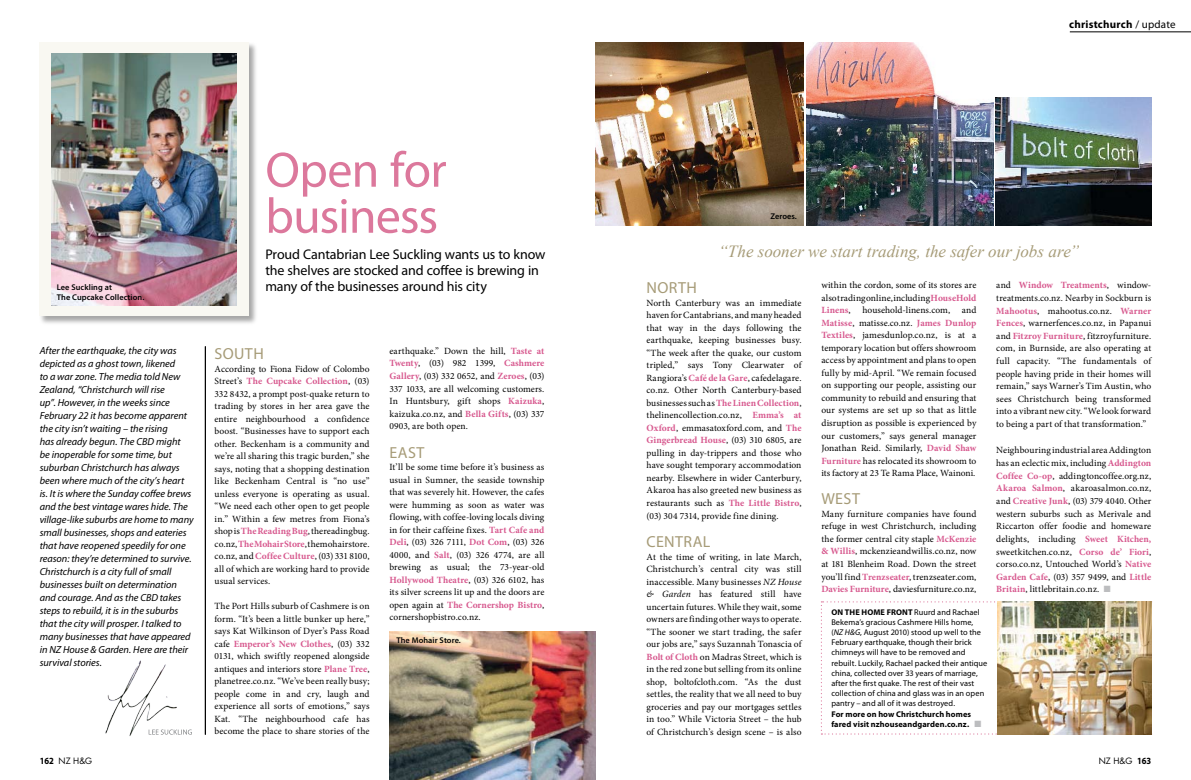
<style>
.page{position:relative;width:1191px;height:780px;background:#fff}
.page>*{position:absolute;margin:0;border:0;box-sizing:border-box;transform-origin:0 0}
.t1{font:50px/46px "Myriad Pro";letter-spacing:-.015em;color:#dc789c}
.t2{font:italic 17px "Times New Roman";color:#a69b77}
.t3{font:16px "Myriad Pro";letter-spacing:.03em;color:#a69b77}
.t4{font:14px/16px "Myriad Pro";letter-spacing:-.01em;color:#000}
.t5{font:700 11px "Myriad Pro";letter-spacing:.02em;color:#000}
.t6{font:italic 10.3px/13px "Myriad Pro";color:#000}
.t7{font:9.5px/12.5px "Minion Pro";letter-spacing:.005em;color:#000;text-align:justify}
.t8{font:8.5px "Futura";color:#000}
.t9{font:8.3px/10.2px "Myriad Pro";letter-spacing:.01em;color:#000}
.t10{font:700 8.3px/10.8px "Myriad Pro";letter-spacing:.015em;color:#000}
.t11{font:600 8.3px/10.2px "Myriad Pro";letter-spacing:.01em;color:#000}
.s1{font-weight:700;color:#d7588e}
.s2{font-weight:400}
.s3{font-style:italic}
.s4{font-weight:700}
.s5{color:#bcbdbf}
.s6{font-family:"Myriad Pro";font-weight:700;font-size:9.5px}
</style>
<div class="page">
<svg style="left:821px;top:601px;width:176px;height:133px"></svg>
<div style="left:39px;top:42px;width:219px;height:283px;background:#000;opacity:.35"></div>
<div style="left:40px;top:43px;width:209px;height:273px;background:#f9f8f2"></div>
<img style="left:52px;top:54px;width:185px;height:251px">
<hr style="left:205px;top:346px;width:1px;height:388px;background:#000">
<img style="left:595px;top:43px;width:208px;height:182px">
<img style="left:806px;top:43px;width:187px;height:182px">
<img style="left:389px;top:631px;width:206px;height:149px">
<img style="left:995px;top:98px;width:156px;height:127px">
<img style="left:997px;top:601px;width:154px;height:133px">
<img style="left:105px;top:660px;width:85px;height:76px">
<svg style="left:149px;top:729px;width:43px;height:5px"></svg>
<hr style="left:1069px;top:32px;width:122px;height:1px;background:#000">
<p class="t11" style="left:57px;top:281px;width:89px">Lee Suckling at<br>The Cupcake Collection.</p>
<h1 class="t1" style="left:265px;top:146px;width:183px">Open for business</h1>
<h3 class="t4" style="left:265px;top:246px;width:282px">Proud Cantabrian Lee Suckling wants us to know the shelves are stocked and coffee is brewing in many of the businesses around his city</h3>
<p class="t6" style="left:40px;top:344px;width:155px">After the earthquake, the city was depicted as a ghost town, likened<br>to a war zone. The media told New Zealand, “Christchurch will rise<br>up”. However, in the weeks since February 22 it has become apparent the city isn’t waiting – the rising<br>has already begun. The CBD might<br>be inoperable for some time, but suburban Christchurch has always been where much of the city’s heart is. It is where the Sunday coffee brews and the best vintage wares hide. The village-like suburbs are home to many small businesses, shops and eateries that have reopened speedily for one reason: they’re determined to survive.<br>Christchurch is a city full of small businesses built on determination and courage. And as the CBD takes steps to rebuild, it is in the suburbs that the city will prosper. I talked to many businesses that have appeared in NZ House &amp; Garden. Here are their survival stories.</p>
<h3 class="t3" style="left:214px;top:344px;width:51px">south</h3>
<p class="t7" style="left:214px;top:362px;width:156px">According to Fiona Fidow of Colombo Street’s <span class="s1">The Cupcake Collection</span>, (03)<br>332 8432, a prompt post-quake return to trading by stores in her area gave the entire neighbourhood a confidence boost. “Businesses have to support each other. Beckenham is a community and we’re all sharing this tragic burden,” she says, noting that a shopping destination like Beckenham Central is “no use” unless everyone is operating as usual. “We need each other open to get people in.” Within a few metres from Fiona’s shop is <span class="s1">The Reading Bug</span>,thereadingbug. co.nz, <span class="s1">The Mohair Store</span>, themohairstore. co.nz, and <span class="s1">Coffee Culture</span>,(03) 331 8100, all of which are working hard to provide usual services.</p>
<p class="t7" style="left:214px;top:600px;width:156px">The Port Hills suburb of Cashmere is on form. “It’s been a little bunker up here,” says Kat Wilkinson of Dyer’s Pass Road cafe <span class="s1">Emperor’s New Clothes</span>, (03) 332<br>0131, which swiftly reopened alongside antiques and interiors store <span class="s1">Plane Tree</span>, planetree.co.nz. “We’ve been really busy; people come in and cry, laugh and experience all sorts of emotions,” says Kat. “The neighbourhood cafe has become the place to share stories of the</p>
<p class="t7" style="left:389px;top:345px;width:156px">earthquake.” Down the hill, <span class="s1">Taste at Twenty</span>, (03) 982 1399, <span class="s1">Cashmere Gallery</span>, (03) 332 0652, and <span class="s1">Zeroes</span>, (03)<br>337 1033, are all welcoming customers.<br>In Huntsbury, gift shops <span class="s1">Kaizuka</span>, kaizuka.co.nz, and <span class="s1">Bella Gifts</span>, (03) 337<br>0903, are both open.</p>
<h3 class="t3" style="left:389px;top:442px;width:37px">east</h3>
<p class="t7" style="left:389px;top:461px;width:156px">It’ll be some time before it’s business as usual in Sumner, the seaside township that was severely hit. However, the cafes were humming as soon as water was flowing, with coffee-loving locals diving in for their caffeine fixes. <span class="s1">Tart Cafe and Deli</span>, (03) 326 7111, <span class="s1">Dot Com</span>, (03) 326<br>4000, and <span class="s1">Salt</span>, (03) 326 4774, are all brewing as usual; the 73-year-old <span class="s1">Hollywood Theatre</span>, (03) 326 6102, has its silver screens lit up and the doors are open again at <span class="s1">The Cornershop Bistro</span>, cornershopbistro.co.nz.</p>
<p class="t11" style="left:396px;top:634px;width:66px">The Mohair Store.</p>
<p class="t5" style="left:1069px;top:17px;width:108px">christchurch <span class="s2">/ update</span></p>
<p class="t11" style="left:770px;top:210px;width:28px">Zeroes.</p>
<h2 class="t2" style="left:718px;top:240px;width:362px">“The sooner we start trading, the safer our jobs are”</h2>
<h3 class="t3" style="left:646px;top:278px;width:52px">north</h3>
<p class="t7" style="left:646px;top:296px;width:156px">North Canterbury was an immediate haven for Cantabrians, and many headed that way in the days following the earthquake, keeping businesses busy. “The week after the quake, our custom tripled,” says Tony Clearwater of Rangiora’s <span class="s1">Café de la Gare</span>, cafedelagare. co.nz. Other North Canterbury-based businesses such as <span class="s1">The Linen Collection</span>, thelinencollection.co.nz, <span class="s1">Emma’s at Oxford</span>, emmasatoxford.com, and <span class="s1">The Gingerbread House</span>, (03) 310 6805, are pulling in day-trippers and those who have sought temporary accommodation nearby. Elsewhere in wider Canterbury, Akaroa has also greeted new business as restaurants such as <span class="s1">The Little Bistro</span>, (03) 304 7314, provide fine dining.</p>
<h3 class="t3" style="left:646px;top:531px;width:62px">central</h3>
<p class="t7" style="left:646px;top:550px;width:156px">At the time of writing, in late March, Christchurch’s central city was still inaccessible. Many businesses <span class="s3">NZ House &amp; Garden</span> has featured still have uncertain futures. While they wait, some owners are finding other ways to operate. “The sooner we start trading, the safer our jobs are,” says Suzannah Tonascia of <span class="s1">Bolt of Cloth</span> on Madras Street, which is in the red zone but selling from its online shop, boltofcloth.com. “As the dust settles, the reality that we all need to buy groceries and pay our mortgages settles in too.” While Victoria Street – the hub of Christchurch’s design scene – is also</p>
<p class="t7" style="left:821px;top:279px;width:156px">within the cordon, some of its stores are also trading online, including <span class="s1">HouseHold Linens</span>, household-linens.com, and <span class="s1">Matisse</span>, matisse.co.nz. <span class="s1">James Dunlop Textiles</span>, jamesdunlop.co.nz, is at a temporary location but offers showroom access by appointment and plans to open fully by mid-April. “We remain focused on supporting our people, assisting our community to rebuild and ensuring that our systems are set up so that as little disruption as possible is experienced by our customers,” says general manager Jonathan Reid. Similarly, <span class="s1">David Shaw Furniture</span> has relocated its showroom to its factory at 23 Te Rama Place, Wainoni.</p>
<h3 class="t3" style="left:821px;top:489px;width:40px">west</h3>
<p class="t7" style="left:821px;top:507px;width:156px">Many furniture companies have found refuge in west Christchurch, including the former central city staple <span class="s1">McKenzie &amp; Willis</span>, mckenzieandwillis.co.nz, now at 181 Blenheim Road. Down the street you’ll find <span class="s1">Trenzseater</span>, trenzseater.com, <span class="s1">Davies Furniture</span>, daviesfurniture.co.nz,</p>
<p class="t9" style="left:831px;top:606px;width:158px"><span class="s4">ON THE HOME FRONT</span> Ruurd and Rachael Bekema’s gracious Cashmere Hills home,<br>(<span class="s3">NZ H&amp;G</span>, August 2010) stood up well to the February earthquake, though their brick chimneys will have to be removed and rebuilt. Luckily, Rachael packed their antique china, collected over 33 years of marriage, after the first quake. The rest of their vast collection of china and glass was in an open pantry – and all of it was destroyed.</p>
<p class="t10" style="left:831px;top:708px;width:151px">For more on how Christchurch homes fared visit nzhouseandgarden.co.nz. <span class="s5">■</span></p>
<p class="t7" style="left:996px;top:279px;width:156px">and <span class="s1">Window Treatments</span>, window&shy;treatments.co.nz. Nearby in Sockburn is <span class="s1">Mahootus</span>, mahootus.co.nz. <span class="s1">Warner Fences</span>, warnerfences.co.nz, in Papanui and <span class="s1">Fitzroy Furniture</span>, fitzroyfurniture. com, in Burnside, are also operating at full capacity. “The fundamentals of people having pride in their homes will remain,” says Warner’s Tim Austin, who sees Christchurch being transformed into a vibrant new city. “We look forward to being a part of that transformation.”</p>
<p class="t7" style="left:996px;top:444px;width:156px">Neighbouring industrial area Addington has an eclectic mix, including <span class="s1">Addington Coffee Co-op</span>, addingtoncoffee.org.nz, <span class="s1">Akaroa Salmon</span>, akaroasalmon.co.nz, and <span class="s1">Creative Junk</span>, (03) 379 4040. Other western suburbs such as Merivale and Riccarton offer foodie and homeware delights, including <span class="s1">Sweet Kitchen, </span>sweetkitchen.co.nz, <span class="s1">Corso de’ Fiori</span>, corso.co.nz, Untouched World’s <span class="s1">Native Garden Cafe</span>, (03) 357 9499, and <span class="s1">Little Britain</span>, littlebritain.co.nz. <span class="s5">■</span></p>
<p class="t8" style="left:40px;top:755px;width:54px"><span class="s6">162</span> NZ H&amp;G</p>
<p class="t8" style="left:1098px;top:755px;width:54px">NZ H&amp;G <span class="s6">163</span></p>
</div>
